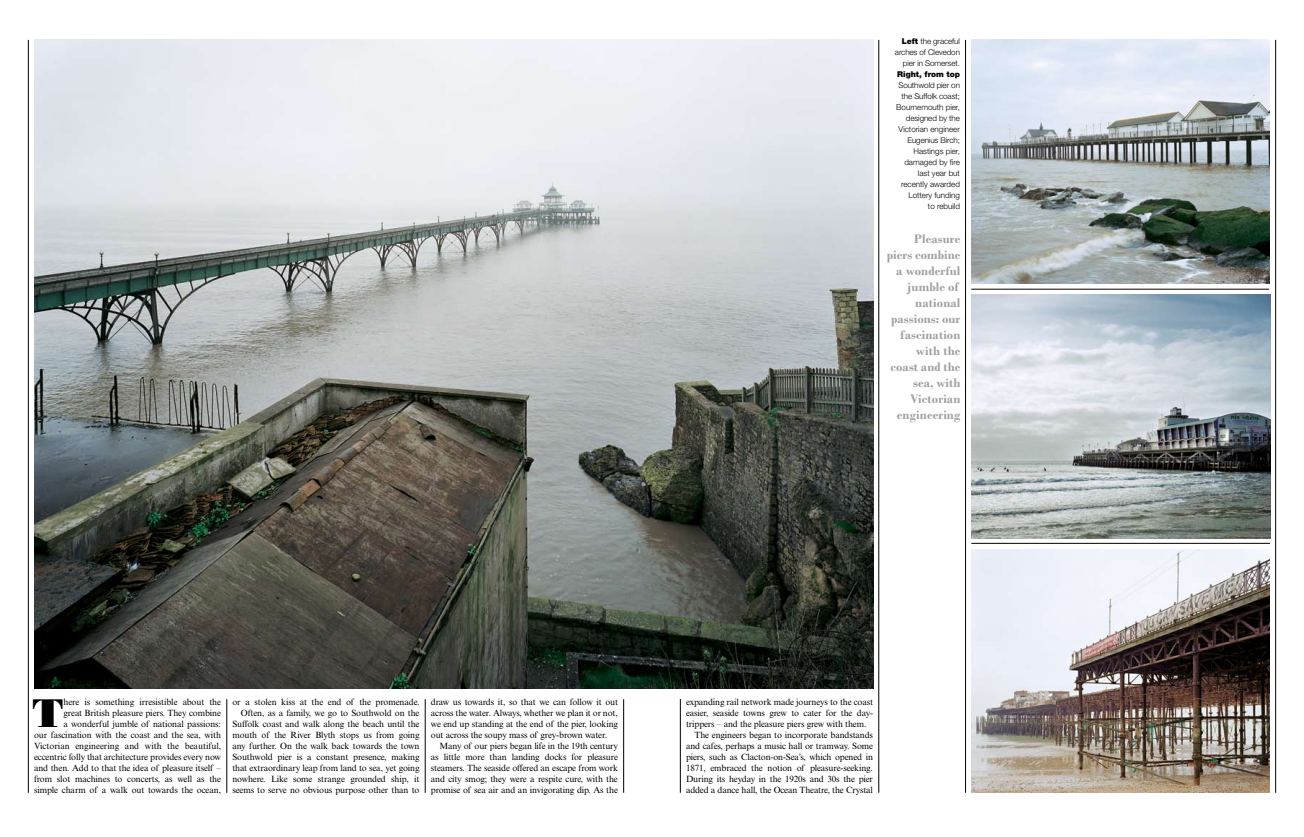
<style>
.page{position:relative;width:1304px;height:837px;background:#fff}
.page>*{position:absolute;margin:0;border:0;box-sizing:border-box;transform-origin:0 0}
.t1{font:900 42.2px "Bodoni MT Std";color:#000}
.t2{font:700 13px/16px "Bodoni MT Std";letter-spacing:.01em;color:#a0a0a4;text-align:right}
.t3{font:9px/11px "Times NRMT Std";letter-spacing:-.015em;color:#000;text-align:right}
.t4{font:300 8px/11px "Helvetica Neue LT Std";letter-spacing:-.005em;color:#000;text-align:right}
.t5{font:900 8px "Helvetica Neue LT Std";color:#000}
.s1{font-weight:900}
</style>
<div class="page">
<hr style="left:28px;top:40px;width:1px;height:752px;background:#000">
<hr style="left:227px;top:699px;width:1px;height:93px;background:#000">
<hr style="left:425px;top:699px;width:1px;height:93px;background:#000">
<hr style="left:623px;top:699px;width:1px;height:93px;background:#000">
<hr style="left:680px;top:698px;width:1px;height:94px;background:#000">
<hr style="left:879px;top:40px;width:1px;height:752px;background:#000">
<hr style="left:965px;top:40px;width:1px;height:752px;background:#000">
<hr style="left:1275px;top:40px;width:1px;height:752px;background:#000">
<img style="left:971px;top:294px;width:299px;height:244px">
<img style="left:34px;top:40px;width:839px;height:648px">
<img style="left:971px;top:40px;width:299px;height:243px">
<img style="left:971px;top:549px;width:299px;height:243px">
<hr style="left:971px;top:289px;width:298px;height:1px;background:#000">
<hr style="left:971px;top:543px;width:299px;height:1px;background:#000">
<p class="t4" style="left:895px;top:35px;width:67px"><span class="s1">Left</span> the graceful arches of Clevedon pier in Somerset.</p>
<p class="t5" style="left:897px;top:69px;width:64px">Right, from top</p>
<p class="t4" style="left:896px;top:79px;width:65px">Southwold pier on the Suffolk coast;<br>Bournemouth pier, designed by the<br>Victorian engineer<br>Eugenius Birch;<br>Hastings pier, damaged by fire last year but recently awarded<br>Lottery funding<br>to rebuild</p>
<h2 class="t2" style="left:887px;top:230px;width:75px">Pleasure piers combine a wonderful jumble of national passions: our fascination with the coast and the sea, with<br>Victorian engineering</h2>
<p class="t3" style="left:34px;top:695px;width:189px">here is something irresistible about the<br>great British pleasure piers. They combine<br>a wonderful jumble of national passions:<br>our fascination with the coast and the sea, with Victorian engineering and with the beautiful, eccentric folly that architecture provides every now and then. Add to that the idea of pleasure itself – from slot machines to concerts, as well as the simple charm of a walk out towards the ocean,</p>
<p class="t3" style="left:232px;top:695px;width:189px">or a stolen kiss at the end of the promenade.<br>Often, as a family, we go to Southwold on the Suffolk coast and walk along the beach until the mouth of the River Blyth stops us from going any further. On the walk back towards the town Southwold pier is a constant presence, making that extraordinary leap from land to sea, yet going nowhere. Like some strange grounded ship, it seems to serve no obvious purpose other than to</p>
<p class="t3" style="left:431px;top:695px;width:189px;text-align:justify">draw us towards it, so that we can follow it out across the water. Always, whether we plan it or not, we end up standing at the end of the pier, looking out across the soupy mass of grey-brown water.</p>
<h1 class="t1" style="left:32px;top:688px;width:32px">T</h1>
<p class="t3" style="left:431px;top:739px;width:189px;text-align:justify;text-indent:9px">Many of our piers began life in the 19th century as little more than landing docks for pleasure steamers. The seaside offered an escape from work and city smog; they were a respite cure, with the promise of sea air and an invigorating dip. As the</p>
<p class="t3" style="left:686px;top:695px;width:189px">expanding rail network made journeys to the coast</p>
<p class="t3" style="left:686px;top:706px;width:189px">easier, seaside towns grew to cater for the day-</p>
<p class="t3" style="left:686px;top:717px;width:182px">trippers – and the pleasure piers grew with them.</p>
<p class="t3" style="left:694px;top:728px;width:180px">The engineers began to incorporate bandstands</p>
<p class="t3" style="left:686px;top:739px;width:189px">and cafes, perhaps a music hall or tramway. Some</p>
<p class="t3" style="left:686px;top:750px;width:189px">piers, such as Clacton-on-Sea’s, which opened in</p>
<p class="t3" style="left:686px;top:761px;width:189px">1871, embraced the notion of pleasure-seeking.</p>
<p class="t3" style="left:686px;top:772px;width:189px">During its heyday in the 1920s and 30s the pier</p>
<p class="t3" style="left:686px;top:783px;width:189px">added a dance hall, the Ocean Theatre, the Crystal</p>
</div>
